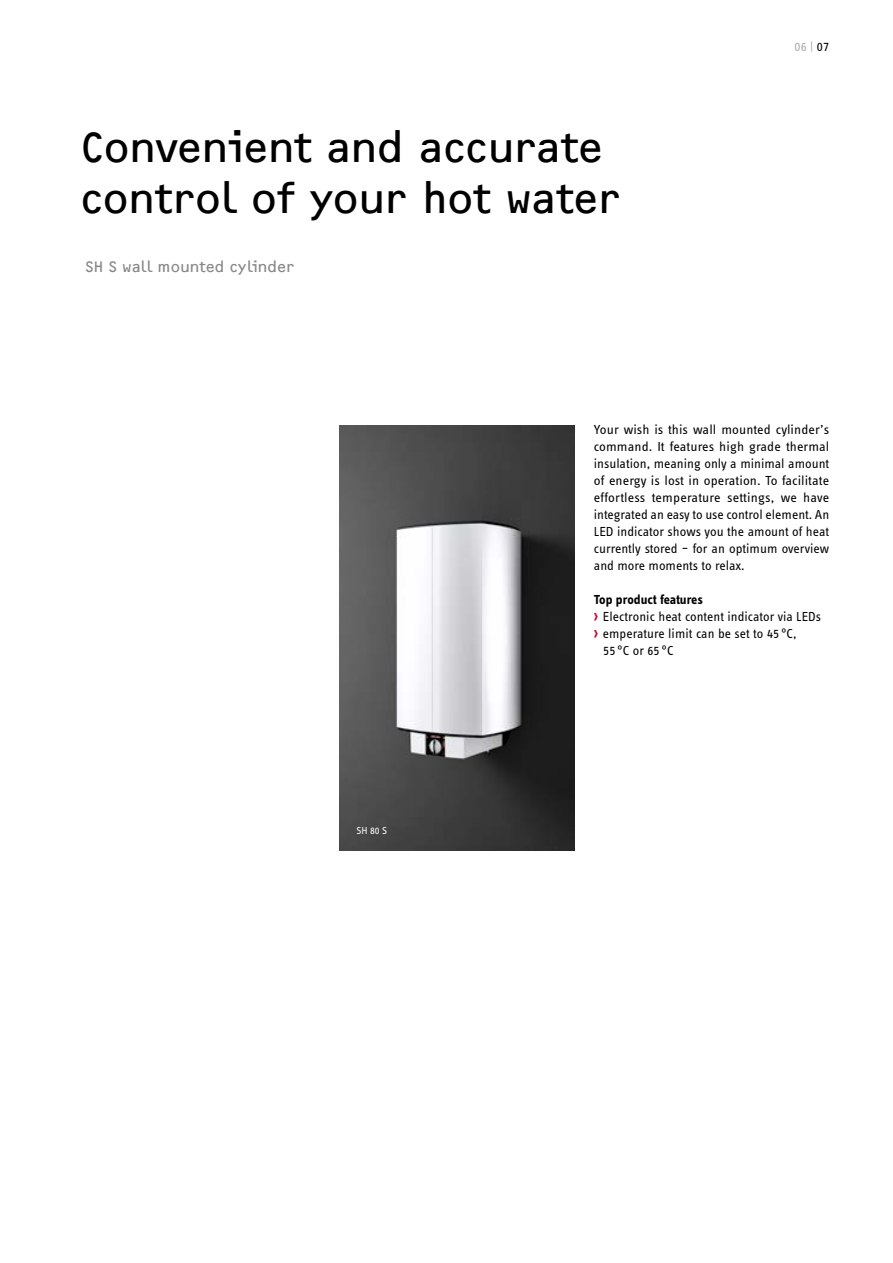
<style>
.page{position:relative;width:893px;height:1263px;background:#fff}
.page>*{position:absolute;margin:0;border:0;box-sizing:border-box;transform-origin:0 0}
.t1{font:43.5px/51px "F2 FOCR Bczyk Com";letter-spacing:-.005em;color:#000}
.t2{font:15.75px "F2 FOCR Bczyk Com";color:#878988}
.t3{font:13.5px/17px "STE Info Text";color:#000;text-align:justify;scale:1.04 1}
.t4{font:13.5px "STE Info Text";color:#000}
.t5{font:700 13.5px "STE Info Text";letter-spacing:-.005em;color:#000}
.t6{font:13.5px "STE Info Text";color:#abadad}
.t7{font:10.5px "STE Info Text";color:#fff}
.s1{color:#000}
.s2{font-family:"F2 FOCR Bczyk Com";font-size:16.5px;color:#cf002a}
</style>
<div class="page">
<img style="left:340px;top:425px;width:235px;height:425px">
<h1 class="t1" style="left:81px;top:122px;width:541px">Convenient and accurate control of your hot water</h1>
<p class="t2" style="left:85px;top:258px;width:211px">SH S wall mounted cylinder</p>
<p class="t6" style="left:795px;top:39px;width:36px">06 | <span class="s1">07</span></p>
<p class="t7" style="left:356px;top:824px;width:32px">SH 80 S</p>
<p class="t3" style="left:594px;top:421px;width:228px">Your wish is this wall mounted cylinder’s command. It features high grade thermal insulation, meaning only a minimal amount of energy is lost in operation. To facilitate effortless temperature settings, we have integrated an easy to use control element. An LED indicator shows you the amount of heat currently stored – for an optimum overview and more moments to relax.</p>
<p class="t5" style="left:594px;top:591px;width:111px">Top product features</p>
<p class="t4" style="left:594px;top:609px;width:229px"><span class="s2">›</span> Electronic heat content indicator via LEDs</p>
<p class="t4" style="left:594px;top:626px;width:204px"><span class="s2">›</span> emperature limit can be set to 45 °C,</p>
<p class="t4" style="left:603px;top:643px;width:72px">55 °C or 65 °C</p>
</div>
